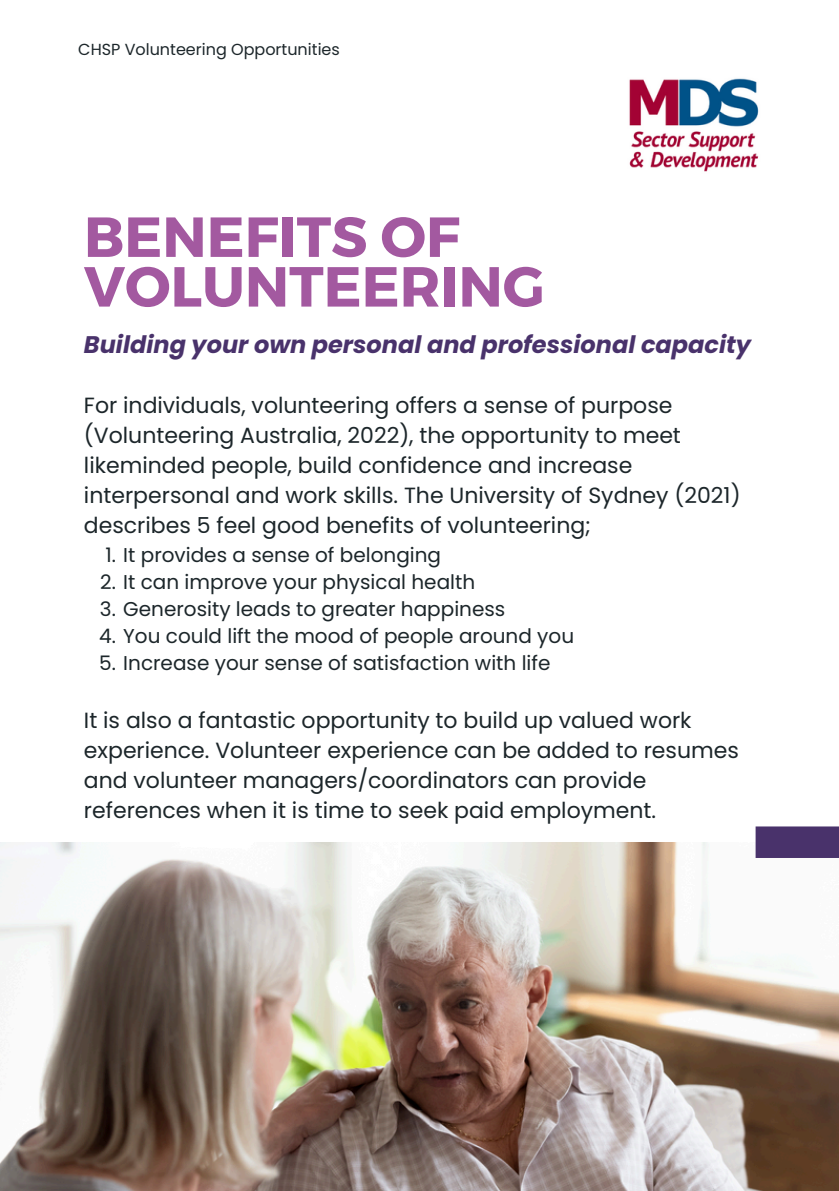
<style>
.page{position:relative;width:839px;height:1191px;background:#fff}
.page>*{position:absolute;margin:0;border:0;box-sizing:border-box;transform-origin:0 0}
.t1{font:700 56.4px/49.6px "Montserrat";color:#a359a0}
.t2{font:italic 700 24px "Poppins";color:#49326b}
.t3{font:22px/30px "Poppins";color:#1c262a}
.t4{font:20px "Poppins";color:#1c262a}
.t5{font:16px "Poppins";color:#1c262a}
</style>
<div class="page">
<img style="left:629px;top:78px;width:130px;height:94px">
<img style="left:0;top:842px;width:838px;height:349px">
<div style="left:755px;top:826px;width:83px;height:32px;background:#49326b"></div>
<h1 class="t5" style="left:78px;top:39px;width:263px">CHSP Volunteering Opportunities</h1>
<p class="t1" style="left:84px;top:209px;width:462px">BENEFITS OF<br>VOLUNTEERING</p>
<h2 class="t2" style="left:84px;top:328px;width:668px">Building your own personal and professional capacity</h2>
<h3 class="t3" style="left:84px;top:391px;width:658px">For individuals, volunteering offers a sense of purpose (Volunteering Australia, 2022), the opportunity to meet likeminded people, build confidence and increase interpersonal and work skills. The University of Sydney (2021) describes 5 feel good benefits of volunteering;</h3>
<p class="t4" style="left:105px;top:541px;width:337px">1. It provides a sense of belonging</p>
<p class="t4" style="left:100px;top:568px;width:376px">2. It can improve your physical health</p>
<p class="t4" style="left:100px;top:595px;width:407px">3. Generosity leads to greater happiness</p>
<p class="t4" style="left:99px;top:622px;width:476px">4. You could lift the mood of people around you</p>
<p class="t4" style="left:99px;top:649px;width:453px">5. Increase your sense of satisfaction with life</p>
<h3 class="t3" style="left:84px;top:706px;width:656px">It is also a fantastic opportunity to build up valued work experience. Volunteer experience can be added to resumes and volunteer managers/coordinators can provide references when it is time to seek paid employment.</h3>
</div>
